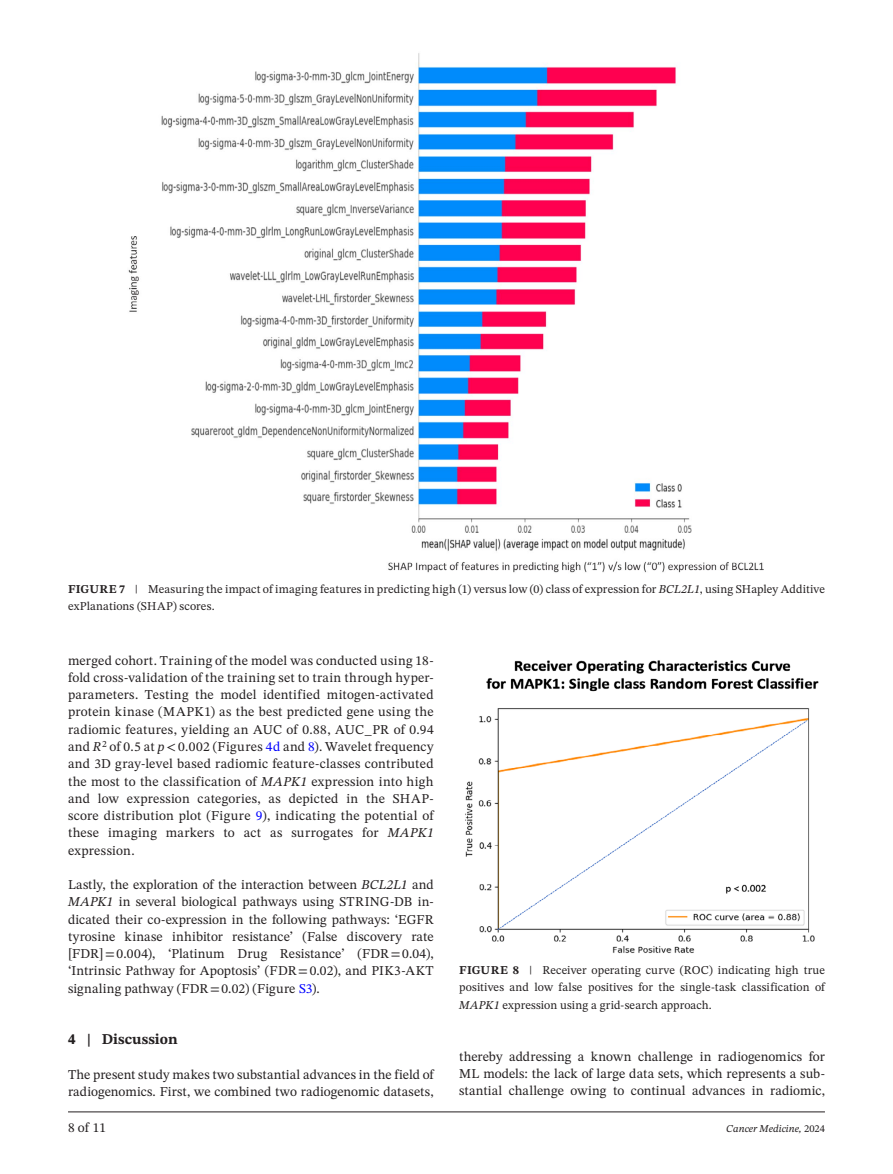
<style>
.page{position:relative;width:893px;height:1174px;background:#fff}
.page>*{position:absolute;margin:0;border:0;box-sizing:border-box;transform-origin:0 0}
.t1{font:700 15px "STIX Two Text";color:#231f20}
.t2{font:13.5px/17.2px "STIX Two Text";letter-spacing:.01em;color:#231f20;text-align:justify}
.t3{font:12px/17.2px "STIX Two Text";letter-spacing:.01em;color:#231f20}
.t4{font:italic 10.5px "STIX Two Text";color:#231f20}
.s1{font-weight:700}
.s2{font-style:italic}
.s3{color:#00f}
.s4{font-style:normal}
</style>
<div class="page">
<hr style="left:68px;top:1111px;width:757px;height:1px;background:#231f20">
<img style="left:128px;top:53px;width:636px;height:520px">
<img style="left:465px;top:660px;width:354px;height:293px">
<p class="t3" style="left:68px;top:580px;width:758px"><span class="s1">FIGURE 7</span> | Measuring the impact of imaging features in predicting high (1) versus low (0) class of expression for <span class="s2">BCL2L1</span>, using SHapley Additive exPlanations (SHAP) scores.</p>
<p class="t2" style="left:68px;top:651px;width:367px">merged cohort. Training of the model was conducted using 18- fold cross-validation of the training set to train through hyper&shy;parameters. Testing the model identified mitogen-activated protein kinase (MAPK1) as the best predicted gene using the radiomic features, yielding an AUC of 0.88, AUC_PR of 0.94 and <span class="s2">R</span><sup>2</sup> of 0.5 at <span class="s2">p</span> &lt; 0.002 (Figures <span class="s3">4d</span> and <span class="s3">8</span>). Wavelet frequency and 3D gray-level based radiomic feature-classes contributed the most to the classification of <span class="s2">MAPK1</span> expression into high and low expression categories, as depicted in the SHAP&shy;score distribution plot (Figure <span class="s3">9</span>), indicating the potential of these imaging markers to act as surrogates for <span class="s2">MAPK1 </span>expression.</p>
<p class="t2" style="left:68px;top:876px;width:367px">Lastly, the exploration of the interaction between <span class="s2">BCL2L1</span> and <span class="s2">MAPK1</span> in several biological pathways using STRING-DB in&shy;dicated their co-expression in the following pathways: ‘EGFR tyrosine kinase inhibitor resistance’ (False discovery rate [FDR]=0.004), ‘Platinum Drug Resistance’ (FDR=0.04), ‘Intrinsic Pathway for Apoptosis’ (FDR=0.02), and PIK3-AKT signaling pathway (FDR=0.02) (Figure <span class="s3">S3</span>).</p>
<p class="t1" style="left:68px;top:1028px;width:111px">4 | Discussion</p>
<p class="t2" style="left:68px;top:1065px;width:367px">The present study makes two substantial advances in the field of radiogenomics. First, we combined two radiogenomic datasets,</p>
<p class="t3" style="left:459px;top:961px;width:367px;text-align:justify"><span class="s1">FIGURE 8</span> | Receiver operating curve (ROC) indicating high true positives and low false positives for the single-task classification of <span class="s2">MAPK1</span> expression using a grid-search approach.</p>
<p class="t2" style="left:459px;top:1047px;width:367px">thereby addressing a known challenge in radiogenomics for ML models: the lack of large data sets, which represents a sub&shy;stantial challenge owing to continual advances in radiomic,</p>
<p class="t2" style="left:68px;top:1119px;width:40px">8 of 11</p>
<p class="t4" style="left:726px;top:1121px;width:100px">Cancer Medicine, <span class="s4">2024</span></p>
</div>
